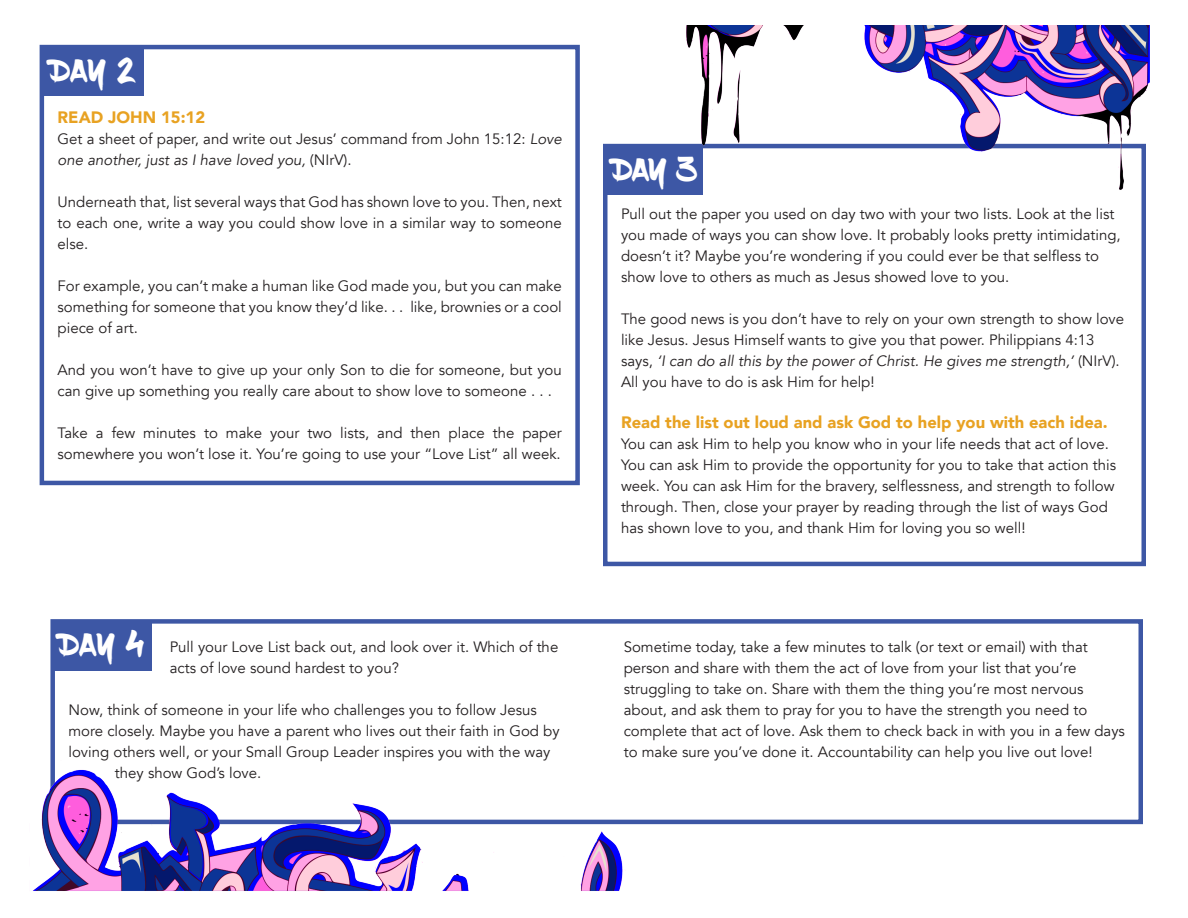
<style>
.page{position:relative;width:1188px;height:918px;background:#fff}
.page>*{position:absolute;margin:0;border:0;box-sizing:border-box;transform-origin:0 0}
.t1{font:33px "Blow Brush";color:#fff}
.t2{font:900 16.5px "Avenir";color:#e8a222}
.t3{font:15px/21px "Avenir";color:#231f20}
.s1{font-style:italic}
</style>
<div class="page">
<div style="left:50px;top:619px;width:1093px;height:205px;border:4px solid #3d57a5"></div>
<div style="left:53px;top:621px;width:99px;height:49px;background:#3d57a5"></div>
<img style="left:39px;top:26px;width:1111px;height:440px">
<img style="left:32px;top:687px;width:1111px;height:204px">
<p class="t1" style="left:50px;top:51px;width:86px">DAY 2</p>
<p class="t2" style="left:58px;top:103px;width:149px">READ JOHN 15:12</p>
<p class="t3" style="left:58px;top:129px;width:506px">Get a sheet of paper, and write out Jesus’ command from John 15:12: <span class="s1">Love one another, just as I have loved you,</span> (NIrV).</p>
<p class="t3" style="left:58px;top:192px;width:506px;text-align:justify">Underneath that, list several ways that God has shown love to you. Then, next to each one, write a way you could show love in a similar way to someone else.</p>
<p class="t3" style="left:58px;top:276px;width:506px;text-align:justify">For example, you can’t make a human like God made you, but you can make something for someone that you know they’d like. . . like, brownies or a cool piece of art.</p>
<p class="t3" style="left:58px;top:360px;width:506px">And you won’t have to give up your only Son to die for someone, but you can give up something you really care about to show love to someone . . .</p>
<p class="t3" style="left:58px;top:423px;width:506px">Take a few minutes to make your two lists, and then place the paper somewhere you won’t lose it. You’re going to use your “Love List” all week.</p>
<p class="t1" style="left:59px;top:625px;width:86px">DAY 4</p>
<p class="t3" style="left:170px;top:637px;width:390px">Pull your Love List back out, and look over it. Which of the acts of love sound hardest to you?</p>
<p class="t3" style="left:68px;top:700px;width:470px">Now, think of someone in your life who challenges you to follow Jesus</p>
<p class="t3" style="left:68px;top:721px;width:493px">more closely. Maybe you have a parent who lives out their faith in God by</p>
<p class="t3" style="left:68px;top:742px;width:483px">loving others well, or your Small Group Leader inspires you with the way</p>
<p class="t3" style="left:115px;top:763px;width:148px">they show God’s love.</p>
<p class="t1" style="left:612px;top:150px;width:85px">DAY 3</p>
<p class="t3" style="left:621px;top:203px;width:501px">Pull out the paper you used on day two with your two lists. Look at the list you made of ways you can show love. It probably looks pretty intimidating, doesn’t it? Maybe you’re wondering if you could ever be that selfless to show love to others as much as Jesus showed love to you.</p>
<p class="t3" style="left:621px;top:308px;width:505px">The good news is you don’t have to rely on your own strength to show love like Jesus. Jesus Himself wants to give you that power. Philippians 4:13 says, <span class="s1">‘I can do all this by the power of Christ. He gives me strength,’</span> (NIrV).<br>All you have to do is ask Him for help!</p>
<p class="t2" style="left:621px;top:408px;width:488px">Read the list out loud and ask God to help you with each idea.</p>
<p class="t3" style="left:621px;top:433px;width:497px">You can ask Him to help you know who in your life needs that act of love.<br>You can ask Him to provide the opportunity for you to take that action this week. You can ask Him for the bravery, selflessness, and strength to follow through. Then, close your prayer by reading through the list of ways God has shown love to you, and thank Him for loving you so well!</p>
<p class="t3" style="left:624px;top:637px;width:503px">Sometime today, take a few minutes to talk (or text or email) with that person and share with them the act of love from your list that you’re struggling to take on. Share with them the thing you’re most nervous about, and ask them to pray for you to have the strength you need to complete that act of love. Ask them to check back in with you in a few days to make sure you’ve done it. Accountability can help you live out love!</p>
</div>
